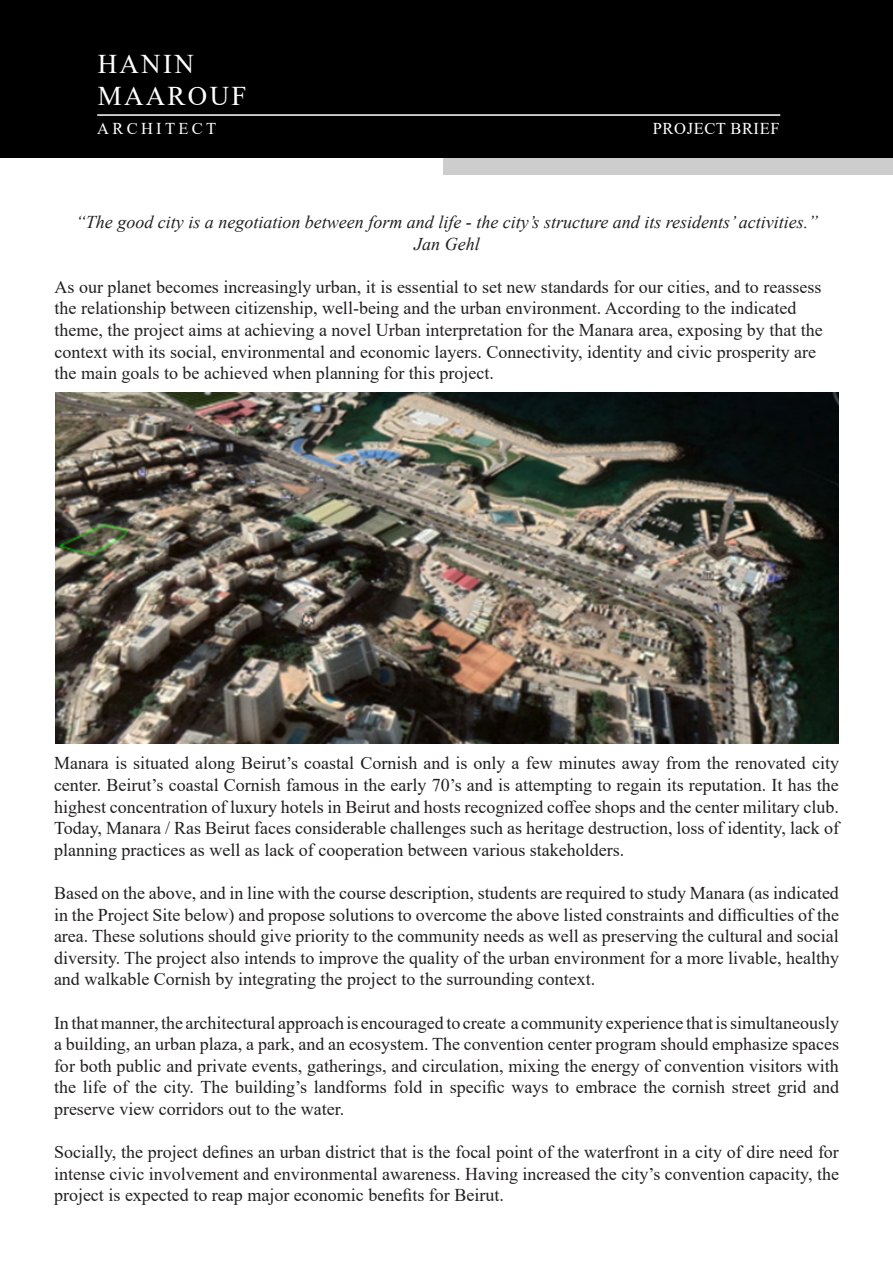
<style>
.page{position:relative;width:893px;height:1263px;background:#fff}
.page>*{position:absolute;margin:0;border:0;box-sizing:border-box;transform-origin:0 0}
.t1{font:27px "Times New Roman";letter-spacing:.085em;color:#fff}
.t2{font:18px/21.6px "Times New Roman";color:#231f20;text-align:justify}
.t3{font:italic 18px "Times New Roman";color:#231f20}
.t4{font:16.5px "Times New Roman";letter-spacing:.035em;color:#fff}
.t5{font:16.5px "Times New Roman";letter-spacing:.2em;color:#fff}
</style>
<div class="page">
<div style="left:0;top:0;width:893px;height:157px;background:#000"></div>
<hr style="left:97px;top:114px;width:683px;height:2px;background:#fff">
<div style="left:443px;top:157px;width:450px;height:18px;background:#cdcdcd"></div>
<img style="left:55px;top:392px;width:784px;height:351px">
<p class="t1" style="left:98px;top:45px;width:98px">HANIN</p>
<p class="t1" style="left:98px;top:77px;width:150px">MAAROUF</p>
<p class="t5" style="left:97px;top:117px;width:120px">ARCHITECT</p>
<p class="t4" style="left:653px;top:117px;width:128px">PROJECT BRIEF</p>
<p class="t3" style="left:76px;top:210px;width:744px">“The good city is a negotiation between form and life - the city’s structure and its residents’ activities.”</p>
<p class="t3" style="left:414px;top:231px;width:67px">Jan Gehl</p>
<p class="t2" style="left:55px;top:275px;width:770px;text-align:left">As our planet becomes increasingly urban, it is essential to set new standards for our cities, and to reassess the relationship between citizenship, well-being and the urban environment. According to the indicated theme, the project aims at achieving a novel Urban interpretation for the Manara area, exposing by that the context with its social, environmental and economic layers. Connectivity, identity and civic prosperity are the main goals to be achieved when planning for this project.</p>
<p class="t2" style="left:54px;top:752px;width:786px">Manara is situated along Beirut’s coastal Cornish and is only a few minutes away from the renovated city center. Beirut’s coastal Cornish famous in the early 70’s and is attempting to regain its reputation. It has the highest concentration of luxury hotels in Beirut and hosts recognized coffee shops and the center military club.</p>
<p class="t2" style="left:54px;top:817px;width:786px">Today, Manara / Ras Beirut faces considerable challenges such as heritage destruction, loss of identity, lack of planning practices as well as lack of cooperation between various stakeholders.</p>
<p class="t2" style="left:54px;top:882px;width:786px">Based on the above, and in line with the course description, students are required to study Manara (as indicated in the Project Site below) and propose solutions to overcome the above listed constraints and difficulties of the area. These solutions should give priority to the community needs as well as preserving the cultural and social diversity. The project also intends to improve the quality of the urban environment for a more livable, healthy and walkable Cornish by integrating the project to the surrounding context.</p>
<p class="t2" style="left:54px;top:1011px;width:786px">In that manner, the architectural approach is encouraged to create a community experience that is simultaneously a building, an urban plaza, a park, and an ecosystem. The convention center program should emphasize spaces for both public and private events, gatherings, and circulation, mixing the energy of convention visitors with the life of the city. The building’s landforms fold in specific ways to embrace the cornish street grid and preserve view corridors out to the water.</p>
<p class="t2" style="left:54px;top:1141px;width:786px">Socially, the project defines an urban district that is the focal point of the waterfront in a city of dire need for intense civic involvement and environmental awareness. Having increased the city’s convention capacity, the project is expected to reap major economic benefits for Beirut.</p>
</div>
